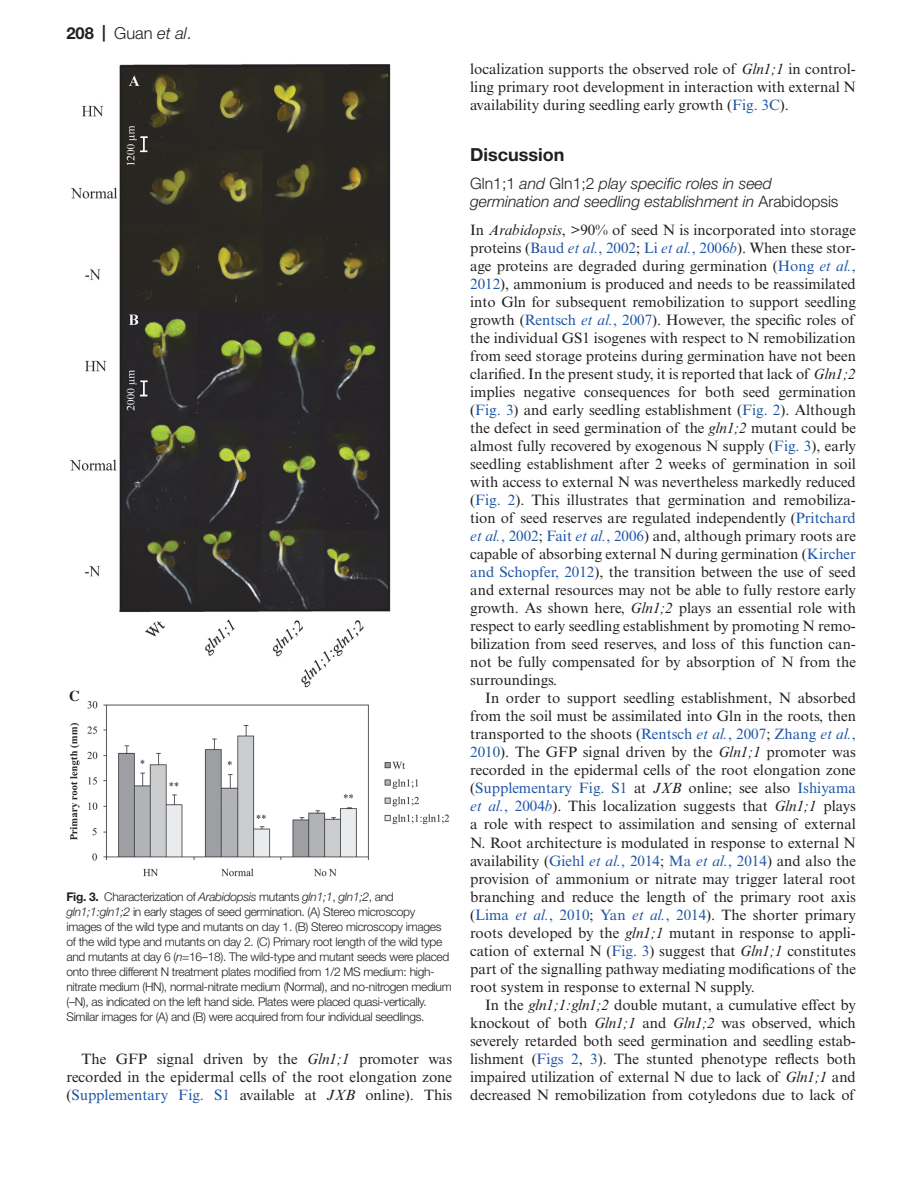
<style>
.page{position:relative;width:919px;height:1187px;background:#fff}
.page>*{position:absolute;margin:0;border:0;box-sizing:border-box;transform-origin:0 0}
.t1{font:700 18px "Helvetica Neue LT Std";color:#231f20}
.t2{font:300 16.5px "Helvetica Neue LT Std";color:#231f20}
.t3{font:italic 300 15.75px/18px "Helvetica Neue LT Std";color:#231f20}
.t4{font:15px/18px "Times New Roman MT Std";color:#231f20;text-align:justify}
.t5{font:700 15px "Times";color:#231f20}
.t6{font:300 12px/15px "Helvetica Neue LT Std";letter-spacing:-.025em;color:#231f20}
.s1{font-weight:700}
.s2{font-style:italic}
.s3{color:#1e56a6}
.s4{font-style:normal}
.s5{font-style:italic;color:#1e56a6}
</style>
<div class="page">
<img style="left:70px;top:64px;width:320px;height:624px">
<img style="left:70px;top:701px;width:379px;height:175px">
<p class="t2" style="left:66px;top:23px;width:127px"><span class="s1">208 |</span> Guan <span class="s2">et al</span>.</p>
<p class="t5" style="left:69px;top:686px;width:12px">C</p>
<p class="t6" style="left:66px;top:888px;width:386px"><span class="s1">Fig. 3.</span> Characterization of <span class="s2">Arabidopsis</span> mutants <span class="s2">gln1;1</span>, <span class="s2">gln1;2</span>, and <span class="s2">gln1;1:gln1;2</span> in early stages of seed germination. (A) Stereo microscopy images of the wild type and mutants on day 1. (B) Stereo microscopy images of the wild type and mutants on day 2. (C) Primary root length of the wild type and mutants at day 6 (<span class="s2">n</span>=16–18). The wild-type and mutant seeds were placed onto three different N treatment plates modified from 1/2 MS medium: high&shy;nitrate medium (HN), normal-nitrate medium (Normal), and no-nitrogen medium (–N), as indicated on the left hand side. Plates were placed quasi-vertically.<br>Similar images for (A) and (B) were acquired from four individual seedlings.</p>
<p class="t4" style="left:66px;top:1049px;width:387px;text-indent:15px">The GFP signal driven by the <span class="s2">Gln1;1</span> promoter was recorded in the epidermal cells of the root elongation zone (<span class="s3">Supplementary Fig. S1</span> available at <span class="s2">JXB</span> online). This</p>
<p class="t4" style="left:470px;top:60px;width:387px">localization supports the observed role of <span class="s2">Gln1;1</span> in control&shy;ling primary root development in interaction with external N availability during seedling early growth (<span class="s3">Fig. 3C</span>).</p>
<p class="t1" style="left:470px;top:143px;width:96px">Discussion</p>
<p class="t3" style="left:470px;top:174px;width:370px"><span class="s4">Gln1;1</span> and <span class="s4">Gln1;2</span> play specific roles in seed germination and seedling establishment in <span class="s4">Arabidopsis</span></p>
<p class="t4" style="left:470px;top:221px;width:387px">In <span class="s2">Arabidopsis</span>, &gt;90% of seed N is incorporated into storage proteins (<span class="s3">Baud</span> <span class="s5">et al.</span><span class="s3">, 2002</span>; <span class="s3">Li</span> <span class="s5">et al.</span><span class="s3">, 2006</span><span class="s5">b</span>). When these stor&shy;age proteins are degraded during germination (<span class="s3">Hong</span> <span class="s5">et al.</span><span class="s3">, 2012</span>), ammonium is produced and needs to be reassimilated into Gln for subsequent remobilization to support seedling growth (<span class="s3">Rentsch</span> <span class="s5">et al.</span><span class="s3">, 2007</span>). However, the specific roles of the individual GS1 isogenes with respect to N remobilization from seed storage proteins during germination have not been clarified. In the present study, it is reported that lack of <span class="s2">Gln1;2 </span>implies negative consequences for both seed germination (<span class="s3">Fig. 3</span>) and early seedling establishment (<span class="s3">Fig. 2</span>). Although the defect in seed germination of the <span class="s2">gln1;2</span> mutant could be almost fully recovered by exogenous N supply (<span class="s3">Fig. 3</span>), early seedling establishment after 2 weeks of germination in soil with access to external N was nevertheless markedly reduced (<span class="s3">Fig. 2</span>). This illustrates that germination and remobiliza&shy;tion of seed reserves are regulated independently (<span class="s3">Pritchard </span><span class="s5">et al.</span><span class="s3">, 2002</span>; <span class="s3">Fait</span> <span class="s5">et al.</span><span class="s3">, 2006</span>) and, although primary roots are capable of absorbing external N during germination (<span class="s3">Kircher and Schopfer, 2012</span>), the transition between the use of seed and external resources may not be able to fully restore early growth. As shown here, <span class="s2">Gln1;2</span> plays an essential role with respect to early seedling establishment by promoting N remo&shy;bilization from seed reserves, and loss of this function can&shy;not be fully compensated for by absorption of N from the surroundings.</p>
<p class="t4" style="left:470px;top:689px;width:387px;text-indent:15px">In order to support seedling establishment, N absorbed from the soil must be assimilated into Gln in the roots, then transported to the shoots (<span class="s3">Rentsch</span> <span class="s5">et al.</span><span class="s3">, 2007</span>; <span class="s3">Zhang</span> <span class="s5">et al.</span><span class="s3">, 2010</span>). The GFP signal driven by the <span class="s2">Gln1;1</span> promoter was recorded in the epidermal cells of the root elongation zone (<span class="s3">Supplementary Fig. S1</span> at <span class="s2">JXB</span> online; see also <span class="s3">Ishiyama </span><span class="s5">et al.</span><span class="s3">, 2004</span><span class="s5">b</span>). This localization suggests that <span class="s2">Gln1;1</span> plays a role with respect to assimilation and sensing of external N. Root architecture is modulated in response to external N availability (<span class="s3">Giehl</span> <span class="s5">et al.</span><span class="s3">, 2014</span>; <span class="s3">Ma</span> <span class="s5">et al.</span><span class="s3">, 2014</span>) and also the provision of ammonium or nitrate may trigger lateral root branching and reduce the length of the primary root axis (<span class="s3">Lima</span> <span class="s5">et al.</span><span class="s3">, 2010</span>; <span class="s3">Yan</span> <span class="s5">et al.</span><span class="s3">, 2014</span>). The shorter primary roots developed by the <span class="s2">gln1;1</span> mutant in response to appli&shy;cation of external N (<span class="s3">Fig. 3</span>) suggest that <span class="s2">Gln1;1</span> constitutes part of the signalling pathway mediating modifications of the root system in response to external N supply.</p>
<p class="t4" style="left:470px;top:995px;width:387px;text-indent:15px">In the <span class="s2">gln1;1:gln1;2</span> double mutant, a cumulative effect by knockout of both <span class="s2">Gln1;1</span> and <span class="s2">Gln1;2</span> was observed, which severely retarded both seed germination and seedling estab&shy;lishment (<span class="s3">Figs 2</span>, <span class="s3">3</span>). The stunted phenotype reflects both impaired utilization of external N due to lack of <span class="s2">Gln1;1</span> and decreased N remobilization from cotyledons due to lack of</p>
</div>
